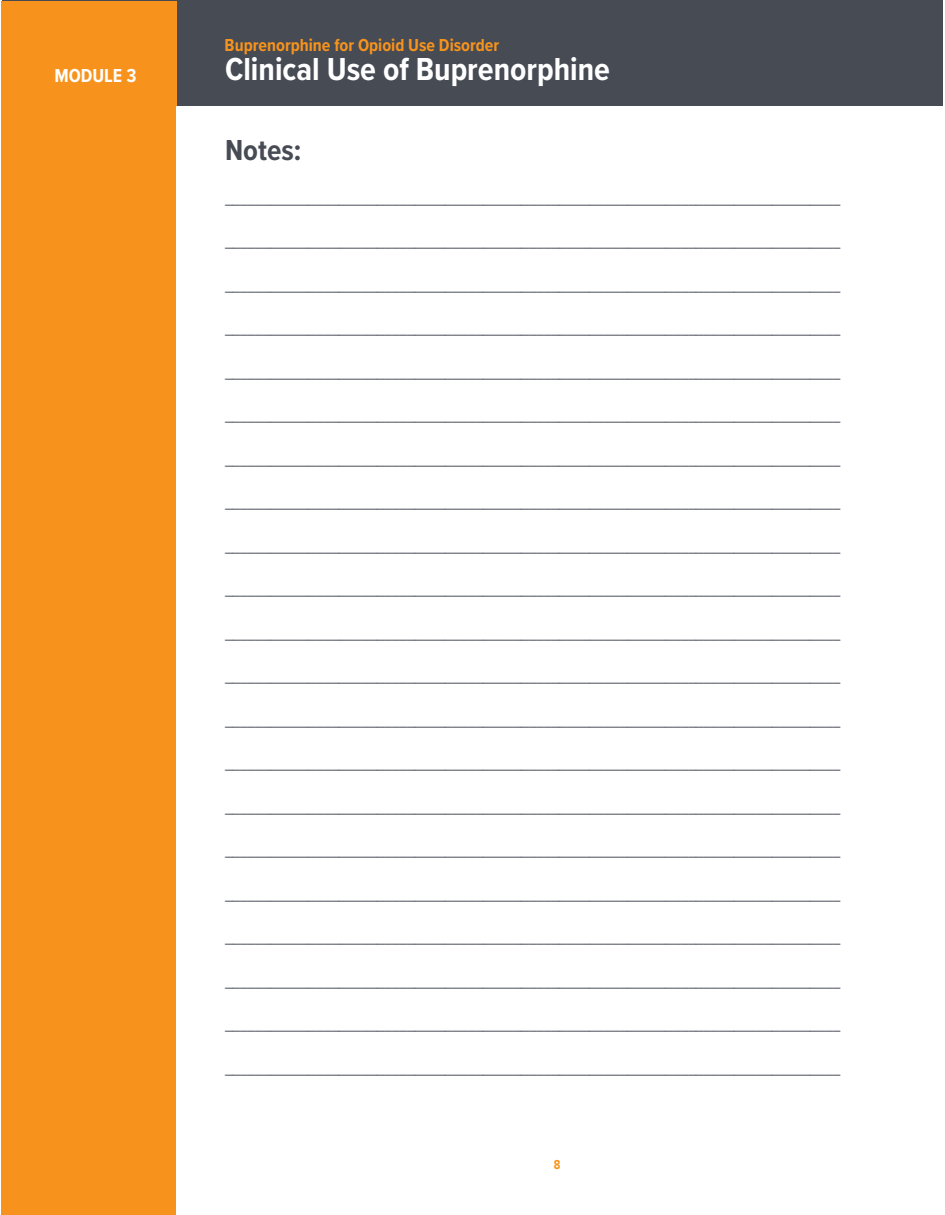
<style>
.page{position:relative;width:945px;height:1215px;background:#fff}
.page>*{position:absolute;margin:0;border:0;box-sizing:border-box;transform-origin:0 0}
.t1{font:700 33px "Proxima Nova Cond";color:#fff}
.t2{font:700 30px "Proxima Nova Cond";color:#464b54}
.t3{font:700 19.5px "Proxima Nova Cond";color:#fff}
.t4{font:18px "Proxima Nova Cond";color:#464b54}
.t5{font:700 18px "Proxima Nova Cond";color:#f7931d}
.t6{font:700 13.5px "Proxima Nova";color:#f7931d;scale:.81 1}
</style>
<div class="page">
<div style="left:2px;top:0;width:941px;height:106px;background:#464b54"></div>
<div style="left:1px;top:1px;width:176px;height:1214px;background:#f7931d"></div>
<div style="left:176px;top:106px;width:767px;height:1109px;background:#fff"></div>
<p class="t3" style="left:54px;top:61px;width:84px">MODULE 3</p>
<p class="t5" style="left:225px;top:32px;width:276px">Buprenorphine for Opioid Use Disorder</p>
<h1 class="t1" style="left:225px;top:45px;width:386px">Clinical Use of Buprenorphine</h1>
<h2 class="t2" style="left:225px;top:128px;width:78px">Notes:</h2>
<p class="t4" style="left:225px;top:184px;width:617px">_________________________________________________________________________________</p>
<p class="t4" style="left:225px;top:228px;width:617px">_________________________________________________________________________________</p>
<p class="t4" style="left:225px;top:271px;width:617px">_________________________________________________________________________________</p>
<p class="t4" style="left:225px;top:315px;width:617px">_________________________________________________________________________________</p>
<p class="t4" style="left:225px;top:358px;width:617px">_________________________________________________________________________________</p>
<p class="t4" style="left:225px;top:402px;width:617px">_________________________________________________________________________________</p>
<p class="t4" style="left:225px;top:445px;width:617px">_________________________________________________________________________________</p>
<p class="t4" style="left:225px;top:489px;width:617px">_________________________________________________________________________________</p>
<p class="t4" style="left:225px;top:532px;width:617px">_________________________________________________________________________________</p>
<p class="t4" style="left:225px;top:576px;width:617px">_________________________________________________________________________________</p>
<p class="t4" style="left:225px;top:619px;width:617px">_________________________________________________________________________________</p>
<p class="t4" style="left:225px;top:663px;width:617px">_________________________________________________________________________________</p>
<p class="t4" style="left:225px;top:706px;width:617px">_________________________________________________________________________________</p>
<p class="t4" style="left:225px;top:750px;width:617px">_________________________________________________________________________________</p>
<p class="t4" style="left:225px;top:793px;width:617px">_________________________________________________________________________________</p>
<p class="t4" style="left:225px;top:837px;width:617px">_________________________________________________________________________________</p>
<p class="t4" style="left:225px;top:880px;width:617px">_________________________________________________________________________________</p>
<p class="t4" style="left:225px;top:924px;width:617px">_________________________________________________________________________________</p>
<p class="t4" style="left:225px;top:967px;width:617px">_________________________________________________________________________________</p>
<p class="t4" style="left:225px;top:1011px;width:617px">_________________________________________________________________________________</p>
<p class="t4" style="left:225px;top:1054px;width:617px">_________________________________________________________________________________</p>
<p class="t6" style="left:554px;top:1154px;width:10px">8</p>
</div>
